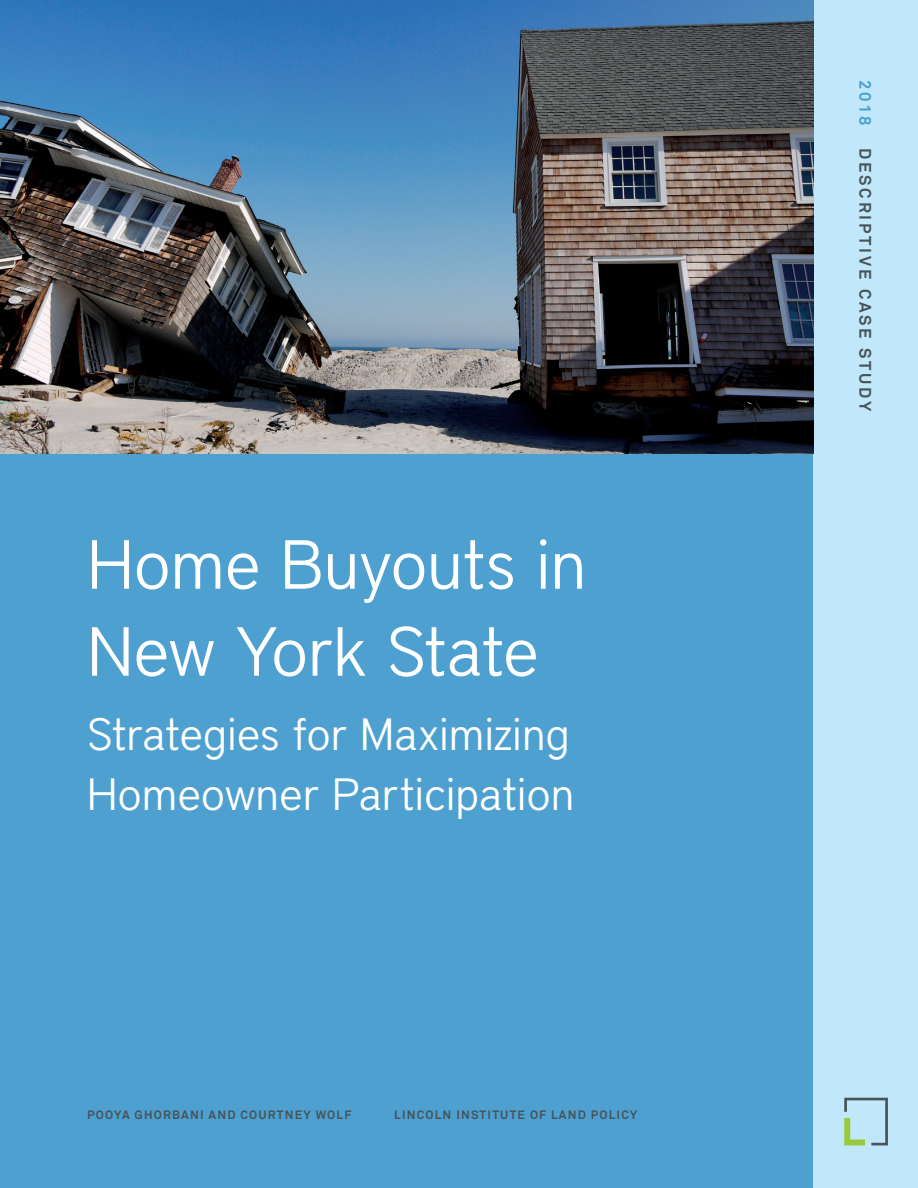
<style>
.page{position:relative;width:918px;height:1188px;background:#4da0cf}
.page>*{position:absolute;margin:0;border:0;box-sizing:border-box;transform-origin:0 0}
.t1{font:300 69px/87px "District";letter-spacing:-.01em;color:#fff}
.t2{font:300 45px/60px "District";letter-spacing:-.01em;color:#fff}
.Heading{font:700 16.5px "Akkurat Pro";letter-spacing:.175em;color:#475359}
.Heading-2{font:700 16.5px "Akkurat Pro";color:#4da0cf}
.Heading-3{font:700 12px "Akkurat Pro";letter-spacing:.1em;color:#475359}
</style>
<div class="page">
<div style="left:814px;top:0;width:104px;height:1188px;background:#c1e8fa"></div>
<img style="left:0;top:0;width:814px;height:454px">
<svg style="left:844px;top:1098px;width:44px;height:47px"></svg>
<p class="t1" style="left:87px;top:521px;width:501px">Home Buyouts in<br>New York State</p>
<p class="t2" style="left:87px;top:703px;width:489px">Strategies for Maximizing<br>Homeowner Participation</p>
<p class="Heading-3" style="left:87px;top:1107px;width:266px">POOYA GHORBANI AND COURTNEY WOLF</p>
<p class="Heading-3" style="left:394px;top:1107px;width:245px">LINCOLN INSTITUTE OF LAND POLICY</p>
<p class="Heading-2" style="left:876px;top:80px;width:48px;rotate:90deg">2018</p>
<p class="Heading" style="left:876px;top:148px;width:265px;rotate:90deg">DESCRIPTIVE CASE STUDY</p>
</div>
